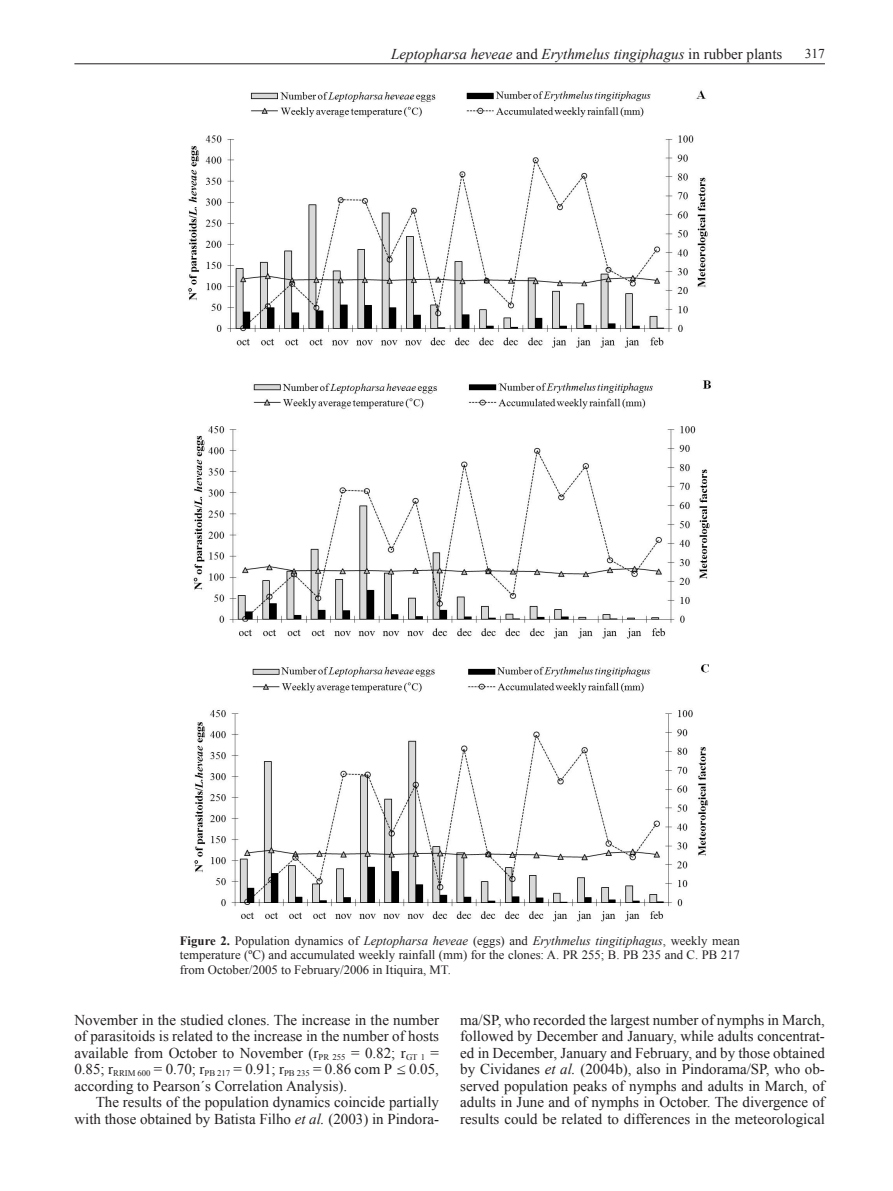
<style>
.page{position:relative;width:893px;height:1191px;background:#fff}
.page>*{position:absolute;margin:0;border:0;box-sizing:border-box;transform-origin:0 0}
.t1{font:15px/16.5px "Times New Roman";color:#231f20;text-align:justify}
.t2{font:italic 15px "Times New Roman";color:#231f20}
.t3{font:13.5px "Times New Roman";color:#231f20}
.t4{font:12.75px/14.2px "Times New Roman";color:#231f20;text-align:justify}
.s1{font-style:normal}
.s2{font-weight:700}
.s3{font-style:italic}
.s4{color:#fff}
</style>
<div class="page">
<hr style="left:74px;top:63px;width:751px;height:1px;background:#231f20">
<img style="left:188px;top:90px;width:520px;height:258px">
<img style="left:193px;top:380px;width:518px;height:259px">
<img style="left:194px;top:664px;width:515px;height:258px">
<p class="t2" style="left:391px;top:44px;width:393px">Leptopharsa heveae <span class="s1">and</span> Erythmelus tingiphagus <span class="s1">in rubber plants</span></p>
<p class="t3" style="left:805px;top:45px;width:22px">317</p>
<p class="t4" style="left:180px;top:933px;width:562px"><span class="s2">Figure 2.</span> Population dynamics of <span class="s3">Leptopharsa heveae</span> (eggs) and <span class="s3">Erythmelus tingitiphagus</span>, weekly mean temperature (ºC) and accumulated weekly rainfall (mm) for the clones: A. PR 255; B. PB 235 and C. PB 217 from October/2005 to February/2006 in Itiquira, MT.</p>
<p class="t1" style="left:74px;top:1011px;width:366px">November in the studied clones. The increase in the number of parasitoids is related to the increase in the number of hosts available from October to November (r<sub>PR</sub> <sub>255</sub> = 0.82; r<sub>GT</sub> <sub>1</sub> = 0.85; r<sub>RRIM</sub> <sub>600</sub> = 0.70; r<sub>PB</sub> <sub>217</sub> = 0.91; r<sub>PB</sub> <sub>235</sub> = 0.86 com P <span class="s4">x</span> 0.05, according to Pearson´s Correlation Analysis).</p>
<p class="t1" style="left:74px;top:1093px;width:366px;text-align:right">The results of the population dynamics coincide partially with those obtained by Batista Filho <span class="s3">et al.</span> (2003) in Pindora-</p>
<p class="t1" style="left:397px;top:1060px;width:10px">&lt;</p>
<p class="t1" style="left:460px;top:1011px;width:366px">ma/SP, who recorded the largest number of nymphs in March, followed by December and January, while adults concentrat&shy;ed in December, January and February, and by those obtained by Cividanes <span class="s3">et al.</span> (2004b), also in Pindorama/SP, who ob&shy;served population peaks of nymphs and adults in March, of adults in June and of nymphs in October. The divergence of results could be related to differences in the meteorological</p>
</div>
